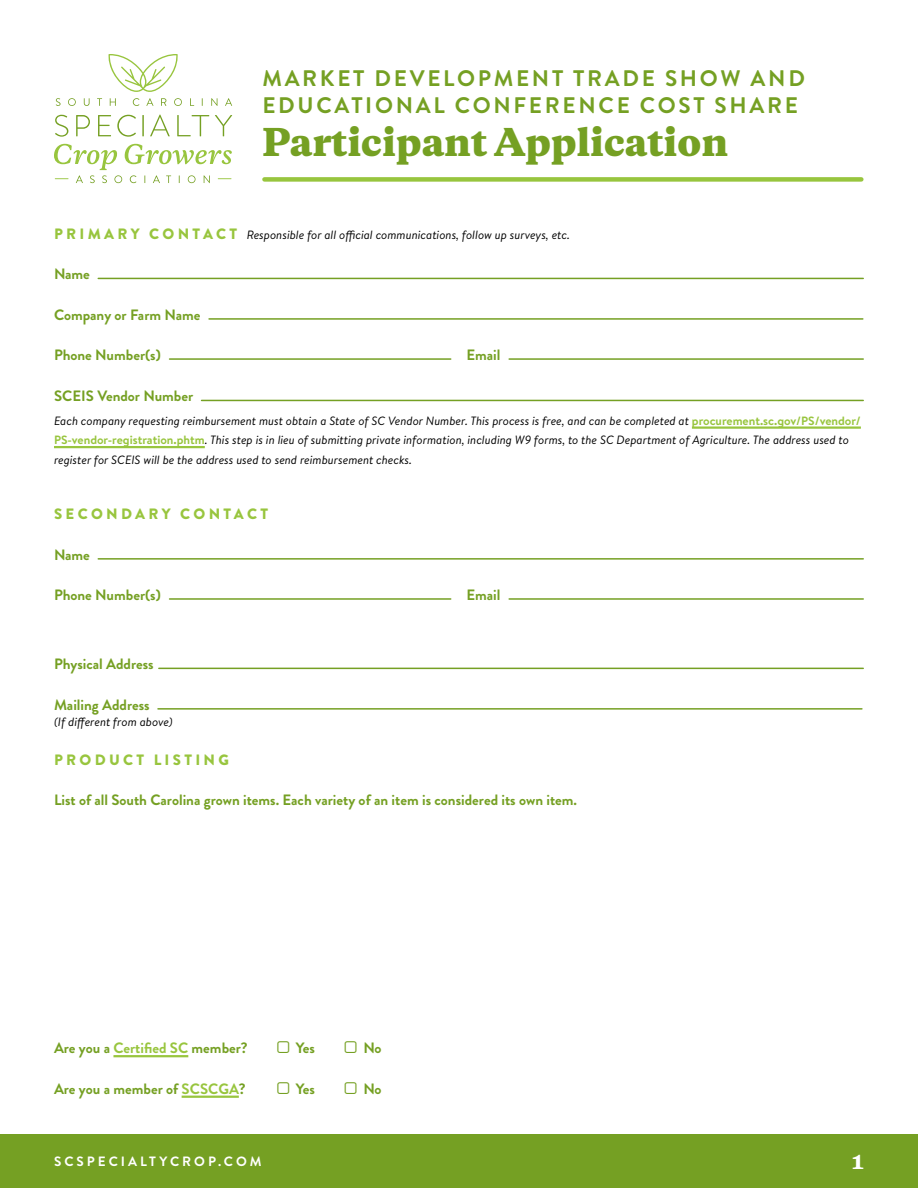
<style>
.page{position:relative;width:918px;height:1188px;background:#fff}
.page>*{position:absolute;margin:0;border:0;box-sizing:border-box;transform-origin:0 0}
.T1{font:800 36px "Copernicus";color:#75a023}
.T3{font:700 22.5px/27px "Brandon Grotesque";letter-spacing:.12em;color:#75a023}
.t1{font:800 18px "Copernicus";color:#fff}
.Line_Title{font:700 15px "Brandon Grotesque";color:#75a023}
.t2{font:900 15px "Brandon Grotesque";letter-spacing:.22em;color:#98c53e}
.t3{font:700 13.5px "Brandon Grotesque";letter-spacing:.22em;color:#fff}
.Copy{font:italic 12px/19.5px "Brandon Text";color:#000}
.s1{font-family:"Brandon Grotesque";font-weight:900;font-style:normal;font-size:15px;color:#98c53e}
.s2{font-weight:700;font-style:normal;color:#98c53e}
.s3{color:#98c53e}
</style>
<div class="page">
<div style="left:0;top:1134px;width:918px;height:54px;background:#75a023"></div>
<div style="left:264px;top:177px;width:597px;height:5px;background:#98c53e"></div>
<hr style="left:98px;top:278px;width:765px;height:1px;background:#75a023">
<hr style="left:98px;top:558px;width:765px;height:2px;background:#75a023">
<hr style="left:158px;top:708px;width:704px;height:2px;background:#75a023">
<hr style="left:159px;top:668px;width:704px;height:1px;background:#75a023">
<hr style="left:209px;top:318px;width:654px;height:2px;background:#75a023">
<hr style="left:170px;top:358px;width:281px;height:2px;background:#75a023">
<hr style="left:170px;top:598px;width:281px;height:2px;background:#75a023">
<hr style="left:202px;top:400px;width:661px;height:1px;background:#75a023">
<hr style="left:509px;top:358px;width:354px;height:2px;background:#75a023">
<hr style="left:509px;top:598px;width:354px;height:2px;background:#75a023">
<svg style="left:108px;top:54px;width:70px;height:38px"></svg>
<svg style="left:54px;top:144px;width:178px;height:39px"></svg>
<svg style="left:56px;top:98px;width:5px;height:8px"></svg>
<svg style="left:68px;top:98px;width:8px;height:8px"></svg>
<svg style="left:84px;top:98px;width:6px;height:8px"></svg>
<svg style="left:97px;top:98px;width:5px;height:8px"></svg>
<svg style="left:110px;top:98px;width:6px;height:8px"></svg>
<svg style="left:133px;top:98px;width:6px;height:8px"></svg>
<svg style="left:146px;top:98px;width:7px;height:8px"></svg>
<svg style="left:161px;top:98px;width:5px;height:8px"></svg>
<svg style="left:174px;top:98px;width:8px;height:8px"></svg>
<svg style="left:211px;top:98px;width:6px;height:8px"></svg>
<svg style="left:225px;top:98px;width:7px;height:8px"></svg>
<svg style="left:55px;top:115px;width:13px;height:22px"></svg>
<svg style="left:76px;top:115px;width:14px;height:21px"></svg>
<svg style="left:98px;top:115px;width:13px;height:21px"></svg>
<svg style="left:117px;top:115px;width:19px;height:22px"></svg>
<hr style="left:142px;top:115px;width:2px;height:21px;background:#75a023">
<svg style="left:150px;top:115px;width:20px;height:21px"></svg>
<svg style="left:177px;top:115px;width:32px;height:21px"></svg>
<svg style="left:215px;top:115px;width:17px;height:21px"></svg>
<hr style="left:692px;top:426px;width:169px;height:3px;background:#98c53e">
<hr style="left:54px;top:446px;width:151px;height:2px;background:#98c53e">
<hr style="left:113px;top:1055px;width:75px;height:2px;background:#98c53e">
<hr style="left:182px;top:1096px;width:57px;height:2px;background:#98c53e">
<p class="T3" style="left:262px;top:65px;width:544px">MARKET DEVELOPMENT TRADE SHOW AND<br>EDUCATIONAL CONFERENCE COST SHARE</p>
<p class="T1" style="left:262px;top:119px;width:467px">Participant Application</p>
<h3 class="Copy" style="left:54px;top:224px;width:517px"><span class="s1">P R I M A R Y C O N T A C T</span> Responsible for all official communications, follow up surveys, etc.</h3>
<p class="Line_Title" style="left:54px;top:264px;width:37px">Name</p>
<p class="Line_Title" style="left:54px;top:304px;width:148px">Company or Farm Name</p>
<p class="Line_Title" style="left:54px;top:344px;width:108px">Phone Number(s)</p>
<p class="Line_Title" style="left:54px;top:386px;width:141px">SCEIS Vendor Number</p>
<p class="Line_Title" style="left:466px;top:344px;width:35px">Email</p>
<p class="Copy" style="left:54px;top:410px;width:808px">Each company requesting reimbursement must obtain a State of SC Vendor Number. This process is free, and can be completed at <span class="s2">procurement.sc.gov/PS/vendor/<br>PS-vendor-registration.phtm</span>. This step is in lieu of submitting private information, including W9 forms, to the SC Department of Agriculture. The address used to register for SCEIS will be the address used to send reimbursement checks.</p>
<h3 class="t2" style="left:54px;top:503px;width:216px">SECONDARY CONTACT</h3>
<p class="Line_Title" style="left:54px;top:544px;width:37px">Name</p>
<p class="Line_Title" style="left:54px;top:584px;width:108px">Phone Number(s)</p>
<p class="Line_Title" style="left:54px;top:653px;width:101px">Physical Address</p>
<p class="Line_Title" style="left:54px;top:694px;width:97px">Mailing Address</p>
<p class="Copy" style="left:54px;top:711px;width:120px">(If different from above)</p>
<h3 class="t2" style="left:54px;top:749px;width:176px">PRODUCT LISTING</h3>
<p class="Line_Title" style="left:466px;top:584px;width:35px">Email</p>
<p class="Line_Title" style="left:54px;top:790px;width:525px">List of all South Carolina grown items. Each variety of an item is considered its own item.</p>
<p class="Line_Title" style="left:54px;top:1038px;width:195px">Are you a <span class="s3">Certified SC</span> member?</p>
<p class="Line_Title" style="left:54px;top:1078px;width:193px">Are you a member of <span class="s3">SCSCGA</span>?</p>
<p class="Line_Title" style="left:296px;top:1038px;width:21px">Yes</p>
<p class="Line_Title" style="left:296px;top:1078px;width:21px">Yes</p>
<p class="Line_Title" style="left:363px;top:1038px;width:20px">No</p>
<p class="Line_Title" style="left:363px;top:1078px;width:20px">No</p>
<p class="t3" style="left:54px;top:1152px;width:209px">SCSPECIALTYCROP.COM</p>
<h3 class="t1" style="left:851px;top:1150px;width:14px">1</h3>
</div>
